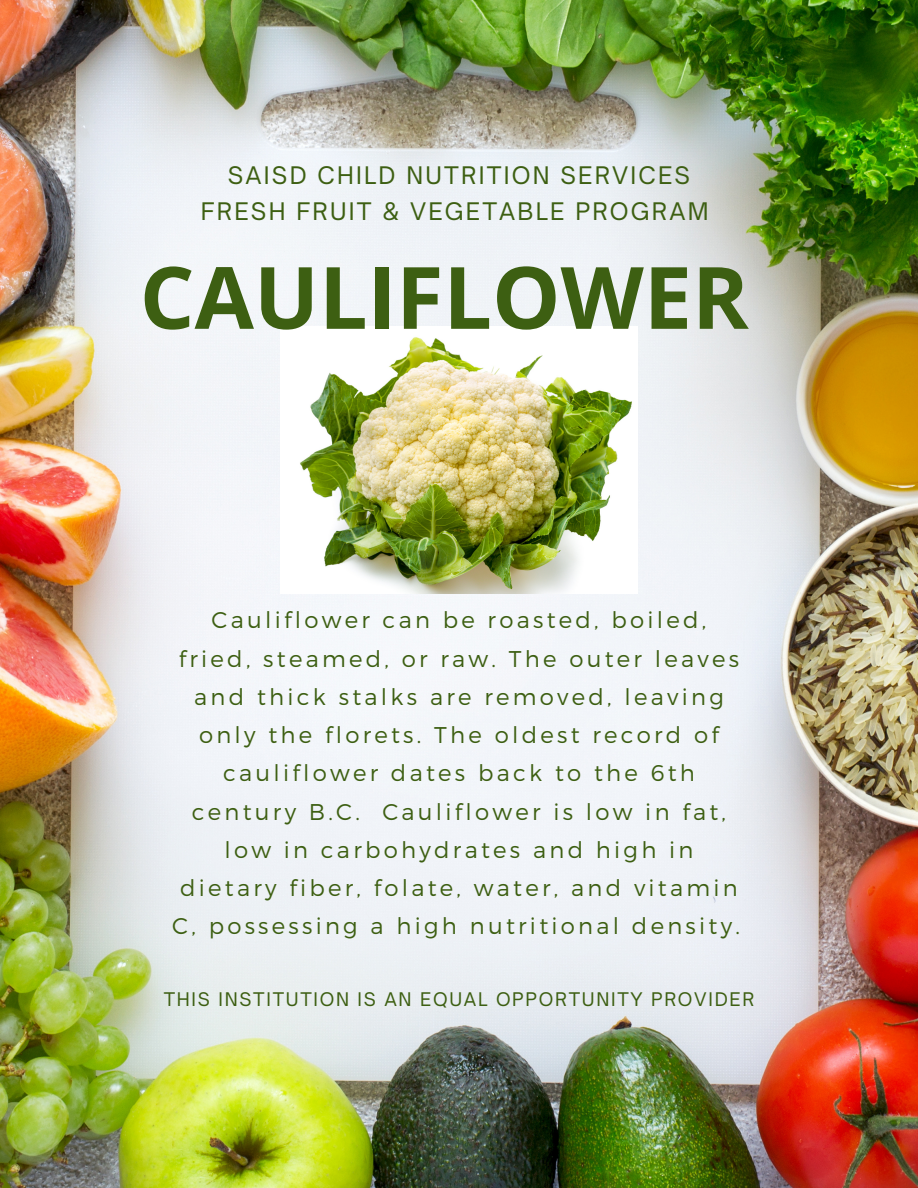
<style>
.page{position:relative;width:918px;height:1188px;background:#fff}
.page>*{position:absolute;margin:0;border:0;box-sizing:border-box;transform-origin:0 0}
.t1{font:700 86.1px "Open Sans";color:#3d5f12}
.t2{font:23.25px/36px "Open Sauce One";letter-spacing:.095em;color:#3d5f12;text-align:center}
.t3{font:300 22.8px/38.2px "Montserrat";letter-spacing:.145em;color:#3d5f12;text-align:center}
.t4{font:18px "Open Sauce One";letter-spacing:.095em;color:#3d5f12}
</style>
<div class="page">
<img style="left:0;top:0;width:918px;height:1188px">
<img style="left:281px;top:327px;width:357px;height:267px">
<p class="t2" style="left:201px;top:157px;width:509px">SAISD CHILD NUTRITION SERVICES<br>FRESH FRUIT &amp; VEGETABLE PROGRAM</p>
<h1 class="t1" style="left:140px;top:237px;width:611px">CAULIFLOWER</h1>
<p class="t3" style="left:172px;top:600px;width:569px">Cauliflower can be roasted, boiled, fried, steamed, or raw. The outer leaves and thick stalks are removed, leaving only the florets. The oldest record of cauliflower dates back to the 6th century B.C. Cauliflower is low in fat, low in carbohydrates and high in dietary fiber, folate, water, and vitamin C, possessing a high nutritional density.</p>
<p class="t4" style="left:164px;top:988px;width:592px">THIS INSTITUTION IS AN EQUAL OPPORTUNITY PROVIDER</p>
</div>
